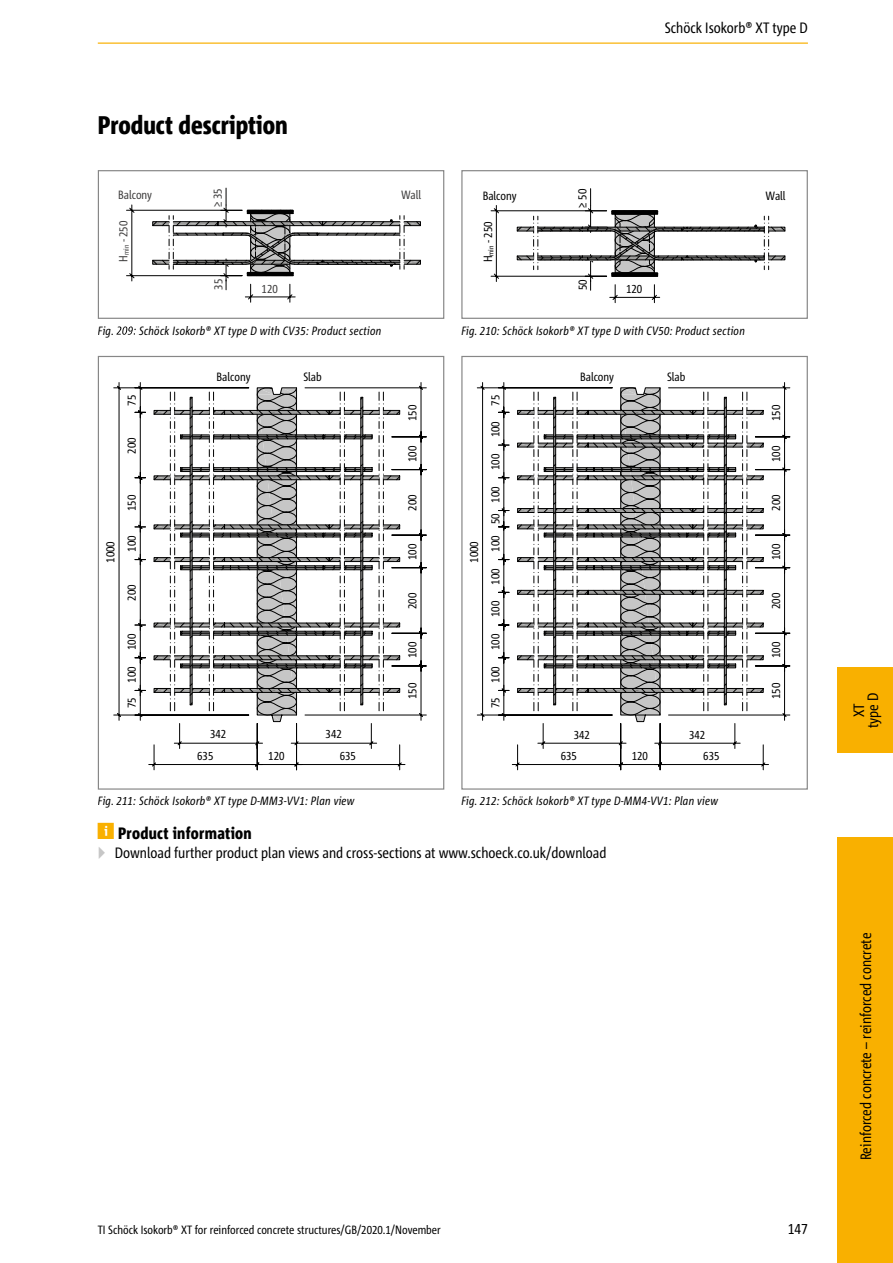
<style>
.page{position:relative;width:893px;height:1263px;background:#fff}
.page>*{position:absolute;margin:0;border:0;box-sizing:border-box;transform-origin:0 0}
.t1{font:800 condensed 25.5px "Corpid Schoeck";color:#000}
.t2{font:800 condensed 16.5px "Corpid Schoeck";letter-spacing:.02em;color:#000}
.t3{font:condensed 15px/14.1px "Corpid Schoeck";color:#000;text-align:center}
.t4{font:italic condensed 12px "Corpid Schoeck";letter-spacing:.02em;color:#000}
.t5{font:12px "Corpid Cd Schoeck";color:#000}
.t6{font:condensed 12px "Corpid Schoeck";color:#000}
.t7{font:condensed 12px "Corpid Schoeck";color:#3e3d3d}
.s1{color:#c6c6c6}
</style>
<div class="page">
<div style="left:838px;top:837px;width:55px;height:426px;background:#f9b000"></div>
<div style="left:838px;top:668px;width:55px;height:85px;background:#f9b000"></div>
<hr style="left:98px;top:43px;width:710px;height:1px;background:#f9b000">
<svg style="left:126px;top:188px;width:295px;height:115px"></svg>
<div style="left:404px;top:260px;width:17px;height:5px;border:1px solid #000"></div>
<div style="left:98px;top:170px;width:346px;height:149px;border:1px solid #878787"></div>
<svg style="left:116px;top:326px;width:20px;height:9px"></svg>
<svg style="left:490px;top:189px;width:295px;height:114px"></svg>
<div style="left:768px;top:255px;width:17px;height:5px;border:1px solid #000"></div>
<div style="left:461px;top:170px;width:347px;height:149px;border:1px solid #878787"></div>
<svg style="left:113px;top:382px;width:314px;height:388px"></svg>
<svg style="left:154px;top:385px;width:247px;height:337px"></svg>
<svg style="left:134px;top:521px;width:12px;height:175px"></svg>
<div style="left:98px;top:356px;width:346px;height:434px;border:1px solid #878787"></div>
<svg style="left:477px;top:382px;width:313px;height:388px"></svg>
<svg style="left:517px;top:387px;width:247px;height:335px"></svg>
<svg style="left:498px;top:439px;width:12px;height:257px"></svg>
<div style="left:461px;top:356px;width:347px;height:434px;border:1px solid #878787"></div>
<p class="t3" style="left:665px;top:20px;width:145px">Schöck Isokorb® XT type D</p>
<h1 class="t1" style="left:98px;top:109px;width:191px">Product description</h1>
<p class="t7" style="left:210px;top:207px;width:20px;rotate:-90deg">≥ 35</p>
<p class="t7" style="left:118px;top:187px;width:35px">Balcony</p>
<p class="t7" style="left:401px;top:187px;width:22px">Wall</p>
<p class="t6" style="left:575px;top:208px;width:20px;rotate:-90deg">≥ 50</p>
<p class="t6" style="left:483px;top:188px;width:35px">Balcony</p>
<p class="t6" style="left:766px;top:188px;width:22px">Wall</p>
<p class="t7" style="left:116px;top:262px;width:43px;rotate:-90deg">H<sub>min</sub> - 250</p>
<p class="t6" style="left:480px;top:262px;width:43px;rotate:-90deg">H<sub>min</sub> - 250</p>
<p class="t7" style="left:211px;top:290px;width:12px;rotate:-90deg">35</p>
<p class="t7" style="left:262px;top:281px;width:18px">120</p>
<p class="t6" style="left:575px;top:290px;width:12px;rotate:-90deg">50</p>
<p class="t6" style="left:626px;top:281px;width:18px">120</p>
<p class="t4" style="left:98px;top:323px;width:18px">Fig.</p>
<p class="t4" style="left:139px;top:323px;width:244px">Schöck Isokorb® XT type D with CV35: Product section</p>
<p class="t4" style="left:461px;top:323px;width:285px">Fig. 210: Schöck Isokorb® XT type D with CV50: Product section</p>
<p class="t5" style="left:217px;top:370px;width:35px">Balcony</p>
<p class="t5" style="left:303px;top:370px;width:20px">Slab</p>
<p class="t5" style="left:580px;top:370px;width:35px">Balcony</p>
<p class="t5" style="left:667px;top:370px;width:20px">Slab</p>
<p class="t5" style="left:124px;top:406px;width:12px;rotate:-90deg">75</p>
<p class="t5" style="left:124px;top:453px;width:18px;rotate:-90deg">200</p>
<p class="t5" style="left:405px;top:421px;width:18px;rotate:-90deg">150</p>
<p class="t5" style="left:405px;top:462px;width:18px;rotate:-90deg">100</p>
<p class="t5" style="left:488px;top:406px;width:12px;rotate:-90deg">75</p>
<p class="t5" style="left:488px;top:437px;width:18px;rotate:-90deg">100</p>
<p class="t5" style="left:488px;top:470px;width:18px;rotate:-90deg">100</p>
<p class="t5" style="left:768px;top:421px;width:18px;rotate:-90deg">150</p>
<p class="t5" style="left:768px;top:462px;width:18px;rotate:-90deg">100</p>
<p class="t5" style="left:103px;top:563px;width:23px;rotate:-90deg">1000</p>
<p class="t5" style="left:124px;top:511px;width:18px;rotate:-90deg">150</p>
<p class="t5" style="left:405px;top:511px;width:18px;rotate:-90deg">200</p>
<p class="t5" style="left:405px;top:560px;width:18px;rotate:-90deg">100</p>
<p class="t5" style="left:124px;top:601px;width:18px;rotate:-90deg">200</p>
<p class="t5" style="left:124px;top:552px;width:18px;rotate:-90deg">100</p>
<p class="t5" style="left:405px;top:609px;width:18px;rotate:-90deg">200</p>
<p class="t5" style="left:405px;top:658px;width:18px;rotate:-90deg">100</p>
<p class="t5" style="left:124px;top:650px;width:18px;rotate:-90deg">100</p>
<p class="t5" style="left:466px;top:563px;width:23px;rotate:-90deg">1000</p>
<p class="t5" style="left:488px;top:503px;width:18px;rotate:-90deg">100</p>
<p class="t5" style="left:488px;top:524px;width:12px;rotate:-90deg">50</p>
<p class="t5" style="left:488px;top:552px;width:18px;rotate:-90deg">100</p>
<p class="t5" style="left:488px;top:585px;width:18px;rotate:-90deg">100</p>
<p class="t5" style="left:488px;top:617px;width:18px;rotate:-90deg">100</p>
<p class="t5" style="left:488px;top:650px;width:18px;rotate:-90deg">100</p>
<p class="t5" style="left:768px;top:511px;width:18px;rotate:-90deg">200</p>
<p class="t5" style="left:768px;top:560px;width:18px;rotate:-90deg">100</p>
<p class="t5" style="left:768px;top:609px;width:18px;rotate:-90deg">200</p>
<p class="t5" style="left:768px;top:658px;width:18px;rotate:-90deg">100</p>
<p class="t5" style="left:124px;top:683px;width:18px;rotate:-90deg">100</p>
<p class="t5" style="left:124px;top:708px;width:12px;rotate:-90deg">75</p>
<p class="t5" style="left:405px;top:699px;width:18px;rotate:-90deg">150</p>
<p class="t5" style="left:488px;top:683px;width:18px;rotate:-90deg">100</p>
<p class="t5" style="left:488px;top:708px;width:12px;rotate:-90deg">75</p>
<p class="t5" style="left:768px;top:699px;width:18px;rotate:-90deg">150</p>
<p class="t5" style="left:210px;top:726px;width:18px">342</p>
<p class="t5" style="left:326px;top:726px;width:18px">342</p>
<p class="t5" style="left:574px;top:727px;width:18px">342</p>
<p class="t5" style="left:689px;top:727px;width:18px">342</p>
<p class="t5" style="left:197px;top:748px;width:18px">635</p>
<p class="t5" style="left:340px;top:748px;width:18px">635</p>
<p class="t5" style="left:268px;top:748px;width:18px">120</p>
<p class="t5" style="left:561px;top:748px;width:18px">635</p>
<p class="t5" style="left:703px;top:748px;width:18px">635</p>
<p class="t5" style="left:632px;top:748px;width:18px">120</p>
<p class="t4" style="left:98px;top:794px;width:258px">Fig. 211: Schöck Isokorb® XT type D-MM3-VV1: Plan view</p>
<p class="t4" style="left:461px;top:794px;width:258px">Fig. 212: Schöck Isokorb® XT type D-MM4-VV1: Plan view</p>
<h2 class="t2" style="left:118px;top:823px;width:135px">Product information</h2>
<p class="t3" style="left:98px;top:845px;width:510px"><span class="s1">▶</span> Download further product plan views and cross-sections at www.schoeck.co.uk/download</p>
<p class="t6" style="left:98px;top:1222px;width:345px">TI Schöck Isokorb® XT for reinforced concrete structures/GB/2020.1/November</p>
<p class="t3" style="left:788px;top:1222px;width:22px">147</p>
<p class="t3" style="left:852px;top:728px;width:37px;rotate:-90deg">XT type D</p>
<p class="t3" style="left:859px;top:1160px;width:229px;rotate:-90deg">Reinforced concrete – reinforced concrete</p>
</div>
